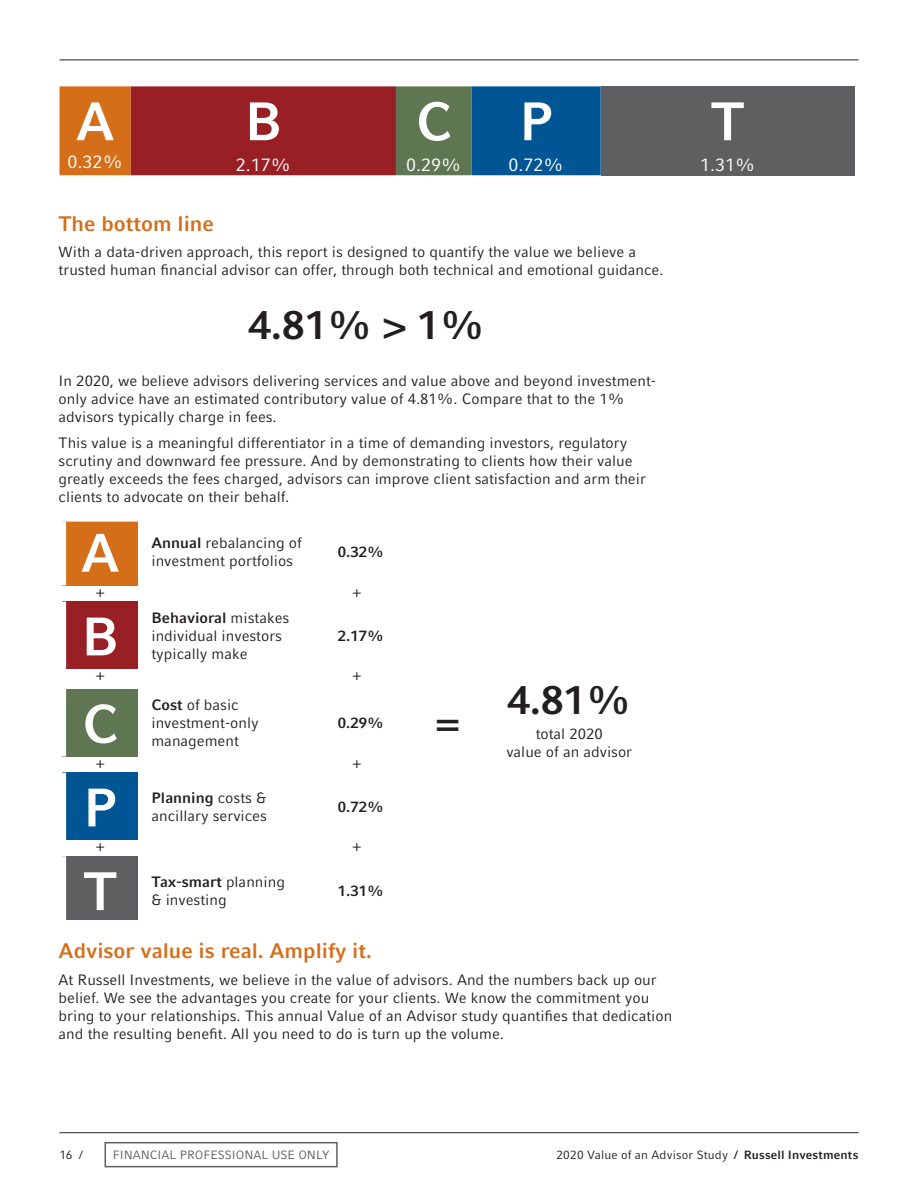
<style>
.page{position:relative;width:918px;height:1188px;background:#fff}
.page>*{position:absolute;margin:0;border:0;box-sizing:border-box;transform-origin:0 0}
.t1{font:700 54px "Compatil Fact LT Pro";color:#fff}
.t2{font:700 40.5px "Compatil Fact LT Pro";color:#231f20}
.t3{font:700 21px "Compatil Fact LT Pro";color:#d46e19}
.t4{font:18px "Compatil Fact LT Pro";color:#fff}
.t5{font:15px/18px "Compatil Fact LT Pro";color:#231f20}
.t6{font:700 15px "Compatil Fact LT Pro";color:#231f20}
.t7{font:12px "Compatil Fact LT Pro";letter-spacing:.015em;color:#231f20}
.t8{font:12px "Compatil Fact LT Pro";color:#5f5f62}
.s1{font-weight:700}
</style>
<div class="page">
<div style="left:105px;top:1142px;width:233px;height:25px;border:2px solid #5f5f62"></div>
<svg style="left:60px;top:86px;width:541px;height:89px;background:#744344"></svg>
<div style="left:601px;top:86px;width:254px;height:68px;background:#5f5f62"></div>
<div style="left:601px;top:154px;width:254px;height:21px;background:#5f5f62"></div>
<div style="left:62px;top:518px;width:76px;height:67px;background:#d46e19"></div>
<div style="left:62px;top:602px;width:76px;height:67px;background:#981f23"></div>
<div style="left:62px;top:689px;width:76px;height:67px;background:#5f7653"></div>
<div style="left:62px;top:773px;width:76px;height:67px;background:#005595"></div>
<div style="left:62px;top:856px;width:76px;height:68px;background:#5f5f62"></div>
<div style="left:59px;top:522px;width:7px;height:63px;background:#fff"></div>
<div style="left:59px;top:602px;width:7px;height:67px;background:#fff"></div>
<div style="left:59px;top:689px;width:7px;height:67px;background:#fff"></div>
<div style="left:59px;top:773px;width:7px;height:67px;background:#fff"></div>
<div style="left:59px;top:856px;width:7px;height:64px;background:#fff"></div>
<div style="left:59px;top:514px;width:79px;height:8px;background:#fff"></div>
<div style="left:59px;top:920px;width:79px;height:8px;background:#fff"></div>
<hr style="left:60px;top:1132px;width:799px;height:1px;background:#231f20">
<hr style="left:60px;top:60px;width:798px;height:1px;background:#231f20">
<h1 class="t1" style="left:76px;top:90px;width:40px">A</h1>
<h1 class="t1" style="left:245px;top:90px;width:39px">B</h1>
<h1 class="t1" style="left:416px;top:90px;width:139px">C P</h1>
<h1 class="t1" style="left:711px;top:90px;width:36px">T</h1>
<p class="t4" style="left:68px;top:151px;width:57px">0.32%</p>
<p class="t4" style="left:236px;top:155px;width:57px">2.17%</p>
<p class="t4" style="left:406px;top:155px;width:57px">0.29%</p>
<p class="t4" style="left:509px;top:155px;width:57px">0.72%</p>
<p class="t4" style="left:700px;top:155px;width:57px">1.31%</p>
<h3 class="t3" style="left:59px;top:211px;width:157px">The bottom line</h3>
<p class="t5" style="left:59px;top:243px;width:606px">With a data-driven approach, this report is designed to quantify the value we believe a trusted human financial advisor can offer, through both technical and emotional guidance.</p>
<h2 class="t2" style="left:248px;top:301px;width:238px">4.81% &gt; 1%</h2>
<p class="t5" style="left:59px;top:371px;width:599px">In 2020, we believe advisors delivering services and value above and beyond investment&shy;only advice have an estimated contributory value of 4.81%. Compare that to the 1% advisors typically charge in fees.</p>
<p class="t5" style="left:59px;top:434px;width:589px">This value is a meaningful differentiator in a time of demanding investors, regulatory scrutiny and downward fee pressure. And by demonstrating to clients how their value greatly exceeds the fees charged, advisors can improve client satisfaction and arm their clients to advocate on their behalf.</p>
<h1 class="t1" style="left:81px;top:521px;width:40px">A</h1>
<p class="t5" style="left:151px;top:534px;width:152px"><span class="s1">Annual</span> rebalancing of investment portfolios</p>
<p class="t6" style="left:338px;top:543px;width:47px">0.32%</p>
<p class="t5" style="left:96px;top:582px;width:10px">+</p>
<p class="t5" style="left:353px;top:582px;width:10px">+</p>
<h1 class="t1" style="left:81px;top:605px;width:39px">B</h1>
<p class="t5" style="left:151px;top:609px;width:139px"><span class="s1">Behavioral</span> mistakes individual investors typically make</p>
<p class="t6" style="left:338px;top:627px;width:47px">2.17%</p>
<p class="t5" style="left:96px;top:666px;width:10px">+</p>
<p class="t5" style="left:353px;top:666px;width:10px">+</p>
<h1 class="t1" style="left:82px;top:692px;width:38px">C</h1>
<p class="t5" style="left:151px;top:696px;width:109px"><span class="s1">Cost</span> of basic investment-only management</p>
<p class="t6" style="left:338px;top:714px;width:47px">0.29%</p>
<h2 class="t2" style="left:436px;top:698px;width:24px">=</h2>
<h2 class="t2" style="left:507px;top:677px;width:125px">4.81%</h2>
<p class="t5" style="left:506px;top:725px;width:127px;text-align:center">total 2020<br>value of an advisor</p>
<p class="t5" style="left:96px;top:753px;width:10px">+</p>
<p class="t5" style="left:353px;top:753px;width:10px">+</p>
<h1 class="t1" style="left:83px;top:776px;width:36px">P</h1>
<p class="t5" style="left:151px;top:789px;width:117px"><span class="s1">Planning</span> costs &amp; ancillary services</p>
<p class="t6" style="left:338px;top:798px;width:47px">0.72%</p>
<p class="t5" style="left:96px;top:837px;width:10px">+</p>
<p class="t5" style="left:353px;top:837px;width:10px">+</p>
<h1 class="t1" style="left:83px;top:860px;width:36px">T</h1>
<p class="t5" style="left:151px;top:872px;width:135px"><span class="s1">Tax-smart</span> planning &amp; investing</p>
<p class="t6" style="left:338px;top:882px;width:47px">1.31%</p>
<h3 class="t3" style="left:59px;top:939px;width:315px">Advisor value is real. Amplify it.</h3>
<p class="t5" style="left:59px;top:971px;width:615px">At Russell Investments, we believe in the value of advisors. And the numbers back up our belief. We see the advantages you create for your clients. We know the commitment you bring to your relationships. This annual Value of an Advisor study quantifies that dedication and the resulting benefit. All you need to do is turn up the volume.</p>
<p class="t7" style="left:60px;top:1147px;width:25px">16 /</p>
<p class="t7" style="left:556px;top:1147px;width:304px">2020 Value of an Advisor Study <span class="s1">/ Russell Investments</span></p>
<p class="t8" style="left:113px;top:1148px;width:218px">FINANCIAL PROFESSIONAL USE ONLY</p>
</div>
